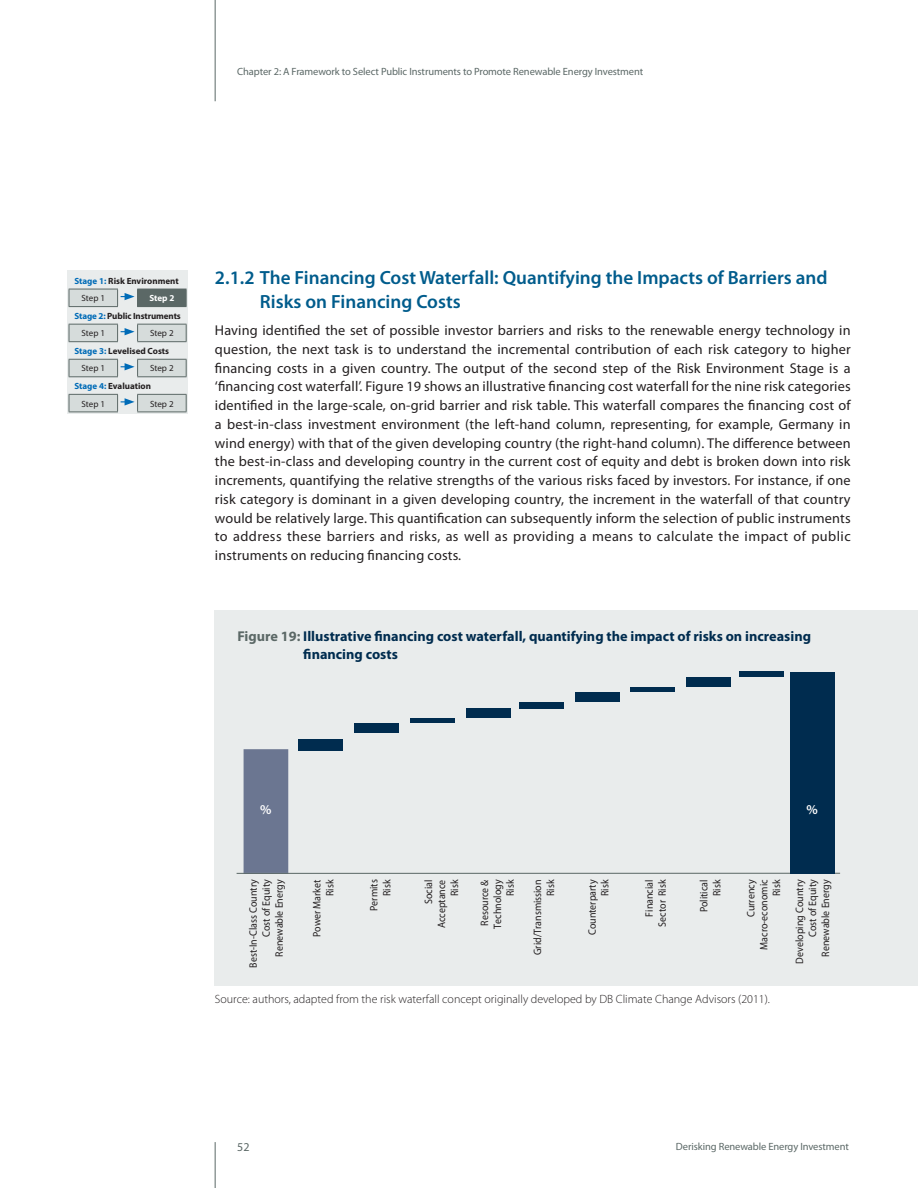
<style>
.page{position:relative;width:918px;height:1188px;background:#fff}
.page>*{position:absolute;margin:0;border:0;box-sizing:border-box;transform-origin:0 0}
.t1{font:600 19.2px/24px "Myriad Pro";color:#005c8c}
.t2{font:14.25px/18.8px "Myriad Pro";letter-spacing:.01em;color:#231f20;text-align:justify}
.t3{font:700 14.25px/18px "Myriad Pro";color:#002c4f}
.t4{font:600 13.5px "Myriad Pro";color:#fff}
.t5{font:300 12px "Myriad Pro";color:#231f20}
.t6{font:12px "Myriad Pro";color:#5b6866}
.t7{font:10.8px/12.9px "Myriad Pro";color:#231f20;text-align:right;scale:.92 1}
.t8{font:10.5px "Myriad Pro";letter-spacing:-.01em;color:#5b6866}
.t9{font:700 9px/17.5px "Myriad Pro";color:#231f20}
.t10{font:9px "Myriad Pro";letter-spacing:-.005em;color:#231f20}
.t11{font:700 9px "Myriad Pro";color:#fff}
.s1{color:#006bb7}
.s2{font-weight:400}
.s3{color:#5b6866}
</style>
<div class="page">
<hr style="left:215px;top:0;width:1px;height:101px;background:#5b6866">
<hr style="left:215px;top:1142px;width:1px;height:46px;background:#5b6866">
<hr style="left:68px;top:270px;width:50px;height:3px;background:#e9ecec">
<hr style="left:118px;top:270px;width:20px;height:3px;background:#e9ecec">
<hr style="left:138px;top:270px;width:50px;height:3px;background:#e9ecec">
<hr style="left:185px;top:273px;width:3px;height:16px;background:#e9ecec">
<hr style="left:185px;top:307px;width:3px;height:17px;background:#e9ecec">
<hr style="left:185px;top:342px;width:3px;height:17px;background:#e9ecec">
<hr style="left:185px;top:377px;width:3px;height:17px;background:#e9ecec">
<svg style="left:68px;top:273px;width:119px;height:140px;background:#d0d6d6"></svg>
<div style="left:215px;top:610px;width:703px;height:376px;background:#e9ecec"></div>
<hr style="left:237px;top:873px;width:603px;height:1px;background:#5b6866">
<div style="left:244px;top:749px;width:44px;height:124px;background:#6b7691"></div>
<hr style="left:244px;top:873px;width:44px;height:1px;background:#39495a">
<div style="left:298px;top:739px;width:45px;height:12px;background:#002c4f"></div>
<div style="left:790px;top:672px;width:45px;height:202px;background:#002c4f"></div>
<div style="left:354px;top:723px;width:45px;height:10px;background:#002c4f"></div>
<div style="left:410px;top:718px;width:45px;height:5px;background:#002c4f"></div>
<div style="left:466px;top:708px;width:44px;height:10px;background:#002c4f"></div>
<div style="left:519px;top:703px;width:44px;height:6px;background:#002c4f"></div>
<div style="left:575px;top:692px;width:44px;height:10px;background:#002c4f"></div>
<div style="left:631px;top:687px;width:44px;height:5px;background:#002c4f"></div>
<div style="left:686px;top:677px;width:45px;height:10px;background:#002c4f"></div>
<div style="left:740px;top:672px;width:44px;height:5px;background:#002c4f"></div>
<p class="t8" style="left:237px;top:65px;width:408px">Chapter 2: A Framework to Select Public Instruments to Promote Renewable Energy Investment</p>
<p class="t9" style="left:82px;top:272px;width:99px;text-indent:-7px"><span class="s1">Stage 1:</span> Risk Environment<br><span class="s2">Step 1</span></p>
<p class="t11" style="left:149px;top:292px;width:27px">Step 2</p>
<p class="t9" style="left:74px;top:307px;width:108px"><span class="s1">Stage 2:</span> Public Instruments</p>
<p class="t10" style="left:82px;top:328px;width:25px">Step 1</p>
<p class="t10" style="left:150px;top:328px;width:25px">Step 2</p>
<p class="t9" style="left:74px;top:342px;width:96px"><span class="s1">Stage 3:</span> Levelised Costs</p>
<p class="t10" style="left:82px;top:363px;width:25px">Step 1</p>
<p class="t10" style="left:150px;top:363px;width:25px">Step 2</p>
<p class="t9" style="left:74px;top:377px;width:78px"><span class="s1">Stage 4:</span> Evaluation</p>
<p class="t10" style="left:82px;top:398px;width:25px">Step 1</p>
<p class="t10" style="left:150px;top:398px;width:25px">Step 2</p>
<h1 class="t1" style="left:260px;top:265px;width:569px;text-indent:-45px">2.1.2 The Financing Cost Waterfall: Quantifying the Impacts of Barriers and<br>Risks on Financing Costs</h1>
<p class="t2" style="left:215px;top:321px;width:637px">Having identified the set of possible investor barriers and risks to the renewable energy technology in question, the next task is to understand the incremental contribution of each risk category to higher financing costs in a given country. The output of the second step of the Risk Environment Stage is a ‘financing cost waterfall’. Figure 19 shows an illustrative financing cost waterfall for the nine risk categories identified in the large-scale, on-grid barrier and risk table. This waterfall compares the financing cost of a best-in-class investment environment (the left-hand column, representing, for example, Germany in wind energy) with that of the given developing country (the right-hand column). The difference between the best-in-class and developing country in the current cost of equity and debt is broken down into risk increments, quantifying the relative strengths of the various risks faced by investors. For instance, if one risk category is dominant in a given developing country, the increment in the waterfall of that country would be relatively large. This quantification can subsequently inform the selection of public instruments to address these barriers and risks, as well as providing a means to calculate the impact of public instruments on reducing financing costs.</p>
<p class="t3" style="left:303px;top:626px;width:509px;text-indent:-66px"><span class="s3">Figure 19:</span> Illustrative financing cost waterfall, quantifying the impact of risks on increasing financing costs</p>
<p class="t4" style="left:260px;top:801px;width:13px">%</p>
<p class="t4" style="left:807px;top:801px;width:13px">%</p>
<p class="t7" style="left:310px;top:937px;width:64px;rotate:-90deg">Power Market<br>Risk</p>
<p class="t7" style="left:367px;top:911px;width:36px;rotate:-90deg">Permits<br>Risk</p>
<p class="t7" style="left:422px;top:928px;width:55px;rotate:-90deg">Social<br>Acceptance<br>Risk</p>
<p class="t7" style="left:478px;top:929px;width:55px;rotate:-90deg">Resource &amp;<br>Technology<br>Risk</p>
<p class="t7" style="left:531px;top:955px;width:84px;rotate:-90deg">Grid/Transmission<br>Risk</p>
<p class="t7" style="left:585px;top:935px;width:62px;rotate:-90deg">Counterparty<br>Risk</p>
<p class="t7" style="left:642px;top:927px;width:53px;rotate:-90deg">Financial<br>Sector Risk</p>
<p class="t7" style="left:697px;top:912px;width:37px;rotate:-90deg">Political<br>Risk</p>
<p class="t7" style="left:744px;top:950px;width:78px;rotate:-90deg">Currency<br>Macro-economic<br>Risk</p>
<p class="t7" style="left:247px;top:968px;width:98px;rotate:-90deg">Best-In-Class Country<br>Cost of Equity<br>Renewable Energy</p>
<p class="t7" style="left:793px;top:964px;width:93px;rotate:-90deg">Developing Country<br>Cost of Equity<br>Renewable Energy</p>
<p class="t5" style="left:215px;top:992px;width:557px">Source: authors, adapted from the risk waterfall concept originally developed by DB Climate Change Advisors (2011).</p>
<p class="t6" style="left:237px;top:1140px;width:14px">52</p>
<p class="t8" style="left:676px;top:1140px;width:174px">Derisking Renewable Energy Investment</p>
</div>
